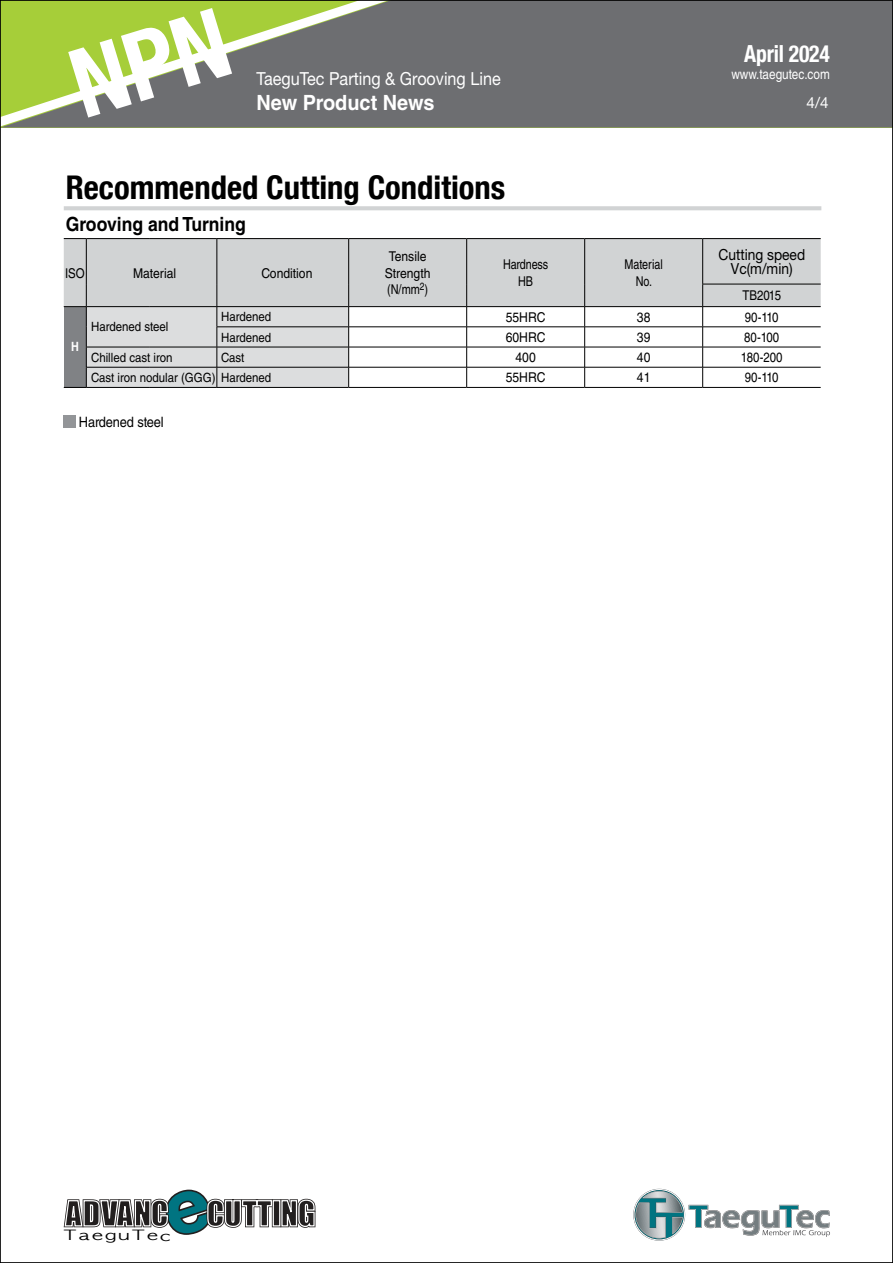
<style>
.page{position:relative;width:893px;height:1263px;background:#fff}
.page>*{position:absolute;margin:0;border:0;box-sizing:border-box;transform-origin:0 0}
.t1{font:700 condensed 32.7px "Helvetica Neue";color:#000}
.t2{font:700 condensed 23.55px "Helvetica Neue";letter-spacing:-.01em;color:#fff;scale:.92 1}
.t3{font:700 21px "Helvetica LT Std";color:#fff;scale:.95 1}
.t4{font:700 19.5px "Helvetica LT Std";color:#000;scale:.9 1}
.t5{font:18px "Helvetica Neue LT Std";color:#fff;scale:.9 1}
.t6{font:15.3px/13.5px "Helvetica Neue LT Std";color:#000;text-align:center;scale:.9 1}
.t7{font:15.3px "Helvetica Neue LT Std";color:#fff}
.t8{font:14.25px "Helvetica LT Std";letter-spacing:-.01em;color:#000;scale:.9 1}
.t9{font:13.8px "Helvetica LT Std";color:#fff;scale:.85 1}
.t10{font:13.5px/16.2px "Helvetica LT Std";color:#000;scale:.9 1}
.t11{font:13.5px "Helvetica LT Std";color:#000;scale:.85 1}
.t12{font:13.5px/16.5px "Helvetica LT Std";color:#000;text-align:center;scale:.8 1}
.t13{font:13.35px "Helvetica World";letter-spacing:.105em;color:#000;scale:1.5 1}
.t14{font:12.75px "Helvetica LT Std";color:#000;scale:.9 1}
.t15{font:700 12.75px "Helvetica LT Std";color:#fff;scale:.85 1}
</style>
<div class="page">
<div style="left:423px;top:2px;width:468px;height:126px;background:#6d6e71"></div>
<svg style="left:2px;top:2px;width:421px;height:126px;background:#869268"></svg>
<svg style="left:63px;top:1189px;width:253px;height:46px"></svg>
<svg style="left:633px;top:1188px;width:197px;height:53px"></svg>
<hr style="left:64px;top:206px;width:757px;height:4px;background:#d1d3d4">
<div style="left:64px;top:239px;width:757px;height:67px;background:#d1d3d4"></div>
<hr style="left:702px;top:284px;width:119px;height:1px;background:#000">
<hr style="left:217px;top:239px;width:1px;height:45px;background:#000">
<hr style="left:584px;top:239px;width:1px;height:45px;background:#000">
<hr style="left:86px;top:239px;width:1px;height:45px;background:#000">
<hr style="left:702px;top:239px;width:1px;height:45px;background:#000">
<hr style="left:349px;top:306px;width:118px;height:1px;background:#000">
<hr style="left:467px;top:306px;width:118px;height:1px;background:#000">
<hr style="left:585px;top:306px;width:118px;height:1px;background:#000">
<hr style="left:703px;top:306px;width:118px;height:1px;background:#000">
<hr style="left:349px;top:327px;width:118px;height:1px;background:#000">
<hr style="left:467px;top:327px;width:118px;height:1px;background:#000">
<hr style="left:585px;top:327px;width:118px;height:1px;background:#000">
<hr style="left:703px;top:327px;width:118px;height:1px;background:#000">
<hr style="left:349px;top:347px;width:118px;height:1px;background:#000">
<hr style="left:467px;top:347px;width:118px;height:1px;background:#000">
<hr style="left:585px;top:347px;width:118px;height:1px;background:#000">
<hr style="left:703px;top:347px;width:118px;height:1px;background:#000">
<svg style="left:702px;top:284px;width:1px;height:103px"></svg>
<hr style="left:349px;top:367px;width:118px;height:1px;background:#000">
<hr style="left:467px;top:367px;width:118px;height:1px;background:#000">
<hr style="left:585px;top:367px;width:118px;height:1px;background:#000">
<hr style="left:703px;top:367px;width:118px;height:1px;background:#000">
<svg style="left:64px;top:238px;width:22px;height:1px"></svg>
<hr style="left:86px;top:238px;width:64px;height:1px;background:#000">
<hr style="left:150px;top:238px;width:67px;height:1px;background:#000">
<hr style="left:217px;top:238px;width:132px;height:1px;background:#000">
<hr style="left:349px;top:238px;width:118px;height:1px;background:#000">
<hr style="left:467px;top:238px;width:118px;height:1px;background:#000">
<hr style="left:585px;top:238px;width:118px;height:1px;background:#000">
<hr style="left:703px;top:238px;width:118px;height:1px;background:#000">
<hr style="left:349px;top:387px;width:118px;height:1px;background:#000">
<hr style="left:467px;top:387px;width:118px;height:1px;background:#000">
<hr style="left:585px;top:387px;width:118px;height:1px;background:#000">
<hr style="left:703px;top:387px;width:118px;height:1px;background:#000">
<hr style="left:348px;top:239px;width:1px;height:45px;background:#000">
<svg style="left:64px;top:284px;width:285px;height:104px;background:#c8cacb"></svg>
<svg style="left:584px;top:284px;width:1px;height:103px"></svg>
<hr style="left:466px;top:239px;width:1px;height:45px;background:#000">
<svg style="left:466px;top:284px;width:1px;height:103px"></svg>
<div style="left:64px;top:415px;width:12px;height:13px;background:#939598"></div>
<svg style="left:68px;top:7px;width:164px;height:111px;background:#99b05d"></svg>
<h3 class="t5" style="left:256px;top:67px;width:273px">TaeguTec Parting &amp; Grooving Line</h3>
<h3 class="t3" style="left:256px;top:90px;width:189px">New Product News</h3>
<h1 class="t1" style="left:66px;top:167px;width:441px">Recommended Cutting Conditions</h1>
<h3 class="t4" style="left:66px;top:212px;width:201px">Grooving and Turning</h3>
<h2 class="t2" style="left:744px;top:40px;width:95px">April 2024</h2>
<p class="t9" style="left:731px;top:66px;width:117px">www.taegutec.com</p>
<p class="t7" style="left:807px;top:94px;width:24px">4/4</p>
<p class="t11" style="left:65px;top:266px;width:25px">ISO</p>
<p class="t10" style="left:133px;top:265px;width:49px">Material</p>
<p class="t10" style="left:261px;top:265px;width:58px">Condition</p>
<p class="t10" style="left:385px;top:248px;width:52px">Tensile<br>Strength (N/mm<sup>2</sup>)</p>
<p class="t12" style="left:503px;top:256px;width:58px">Hardness<br>HB</p>
<p class="t12" style="left:624px;top:257px;width:49px">Material<br>No.</p>
<p class="t6" style="left:718px;top:248px;width:98px">Cutting speed<br>Vc(m/min)</p>
<p class="t11" style="left:742px;top:288px;width:47px">TB2015</p>
<p class="t14" style="left:221px;top:309px;width:57px">Hardened</p>
<p class="t10" style="left:506px;top:309px;width:46px">55HRC</p>
<p class="t10" style="left:637px;top:309px;width:17px">38</p>
<p class="t11" style="left:745px;top:309px;width:41px">90-110</p>
<p class="t14" style="left:221px;top:330px;width:57px">Hardened</p>
<p class="t10" style="left:506px;top:329px;width:46px">60HRC</p>
<p class="t10" style="left:637px;top:329px;width:17px">39</p>
<p class="t11" style="left:744px;top:329px;width:43px">80-100</p>
<p class="t14" style="left:91px;top:319px;width:87px">Hardened steel</p>
<p class="t15" style="left:71px;top:339px;width:11px">H</p>
<p class="t14" style="left:91px;top:350px;width:92px">Chilled cast iron</p>
<p class="t14" style="left:221px;top:350px;width:27px">Cast</p>
<p class="t10" style="left:516px;top:349px;width:24px">400</p>
<p class="t10" style="left:637px;top:349px;width:17px">40</p>
<p class="t11" style="left:741px;top:349px;width:50px">180-200</p>
<p class="t14" style="left:91px;top:370px;width:202px">Cast iron nodular (GGG) Hardened</p>
<p class="t10" style="left:506px;top:369px;width:46px">55HRC</p>
<p class="t10" style="left:637px;top:369px;width:17px">41</p>
<p class="t11" style="left:745px;top:369px;width:41px">90-110</p>
<p class="t8" style="left:79px;top:414px;width:96px">Hardened steel</p>
<p class="t13" style="left:63px;top:1228px;width:73px">TaeguTec</p>
</div>
